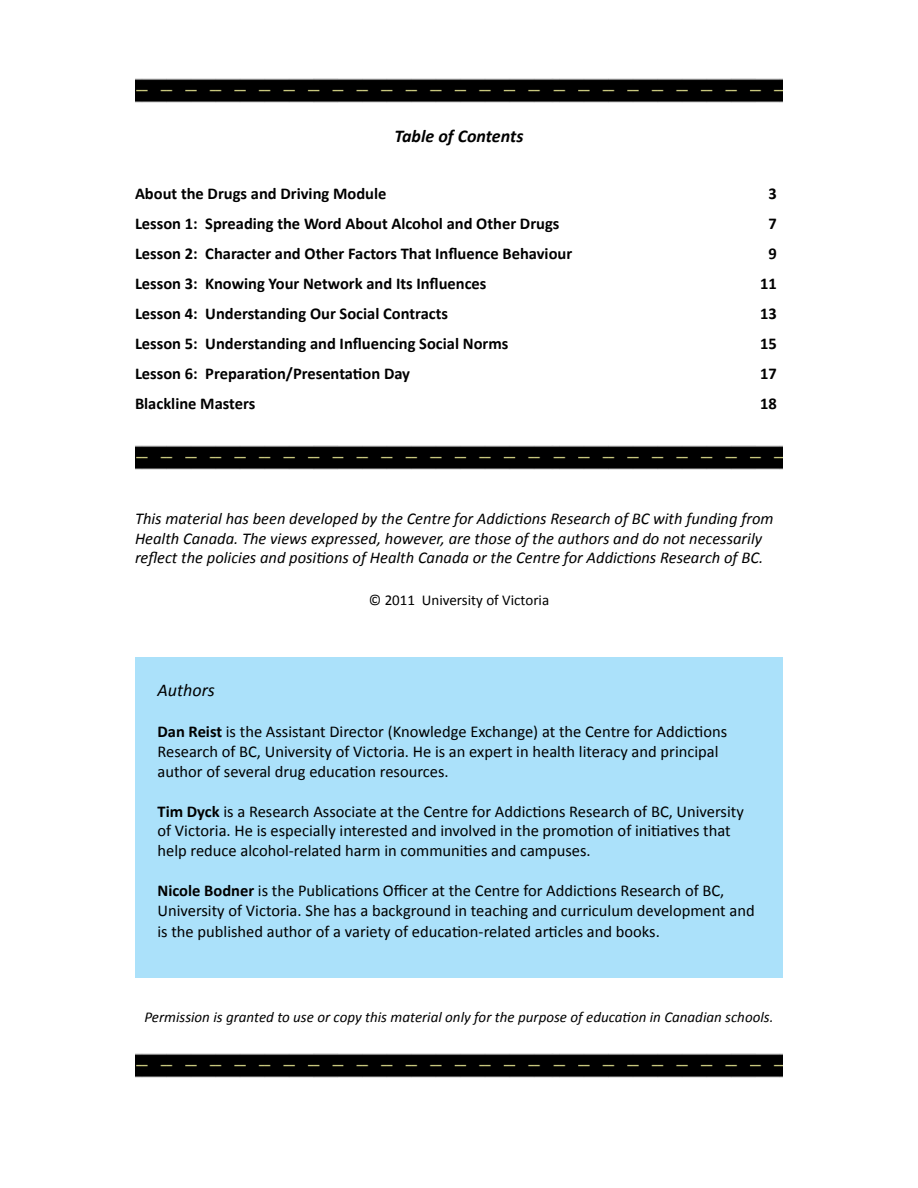
<style>
.page{position:relative;width:918px;height:1188px;background:#fff}
.page>*{position:absolute;margin:0;border:0;box-sizing:border-box;transform-origin:0 0}
.t1{font:italic 700 18px "Calibri";color:#000}
.t2{font:italic 18px "Calibri";color:#000}
.t3{font:16.5px/19.8px "Calibri";color:#000}
.t4{font:700 16.5px "Calibri";color:#000}
.t5{font:italic 16.5px/19.8px "Calibri";color:#000}
.t6{font:italic 15px "Calibri";color:#000}
.t7{font:15px "Calibri";color:#000}
.s1{font-weight:700}
</style>
<div class="page">
<img style="left:135px;top:1053px;width:648px;height:24px">
<div style="left:135px;top:657px;width:648px;height:320px;background:#abe1fa"></div>
<img style="left:135px;top:78px;width:648px;height:24px">
<img style="left:135px;top:445px;width:648px;height:25px">
<p class="t1" style="left:395px;top:125px;width:130px">Table of Contents</p>
<p class="t4" style="left:135px;top:184px;width:253px">About the Drugs and Driving Module</p>
<p class="t4" style="left:769px;top:184px;width:10px">3</p>
<p class="t4" style="left:135px;top:214px;width:426px">Lesson 1: Spreading the Word About Alcohol and Other Drugs</p>
<p class="t4" style="left:769px;top:214px;width:10px">7</p>
<p class="t4" style="left:135px;top:244px;width:439px">Lesson 2: Character and Other Factors That Influence Behaviour</p>
<p class="t4" style="left:769px;top:244px;width:10px">9</p>
<p class="t4" style="left:135px;top:274px;width:353px">Lesson 3: Knowing Your Network and Its Influences</p>
<p class="t4" style="left:760px;top:274px;width:18px">11</p>
<p class="t4" style="left:135px;top:304px;width:315px">Lesson 4: Understanding Our Social Contracts</p>
<p class="t4" style="left:760px;top:304px;width:18px">13</p>
<p class="t4" style="left:135px;top:334px;width:375px">Lesson 5: Understanding and Influencing Social Norms</p>
<p class="t4" style="left:760px;top:334px;width:18px">15</p>
<p class="t4" style="left:135px;top:364px;width:277px">Lesson 6: Preparation/Presentation Day</p>
<p class="t4" style="left:760px;top:364px;width:18px">17</p>
<p class="t4" style="left:135px;top:394px;width:122px">Blackline Masters</p>
<p class="t4" style="left:760px;top:394px;width:18px">18</p>
<p class="t5" style="left:135px;top:508px;width:640px">This material has been developed by the Centre for Addictions Research of BC with funding from<br>Health Canada. The views expressed, however, are those of the authors and do not necessarily reflect the policies and positions of Health Canada or the Centre for Addictions Research of BC.</p>
<p class="t7" style="left:369px;top:591px;width:182px">© 2011 University of Victoria</p>
<p class="t2" style="left:158px;top:679px;width:59px">Authors</p>
<p class="t3" style="left:158px;top:721px;width:571px"><span class="s1">Dan Reist</span> is the Assistant Director (Knowledge Exchange) at the Centre for Addictions<br>Research of BC, University of Victoria. He is an expert in health literacy and principal author of several drug education resources.</p>
<p class="t3" style="left:158px;top:800px;width:588px"><span class="s1">Tim Dyck</span> is a Research Associate at the Centre for Addictions Research of BC, University of Victoria. He is especially interested and involved in the promotion of initiatives that help reduce alcohol-related harm in communities and campuses.</p>
<p class="t3" style="left:158px;top:880px;width:599px"><span class="s1">Nicole Bodner</span> is the Publications Officer at the Centre for Addictions Research of BC,<br>University of Victoria. She has a background in teaching and curriculum development and</p>
<p class="t3" style="left:158px;top:921px;width:504px">is the published author of a variety of education-related articles and books.</p>
<p class="t6" style="left:144px;top:1008px;width:631px">Permission is granted to use or copy this material only for the purpose of education in Canadian schools.</p>
</div>
